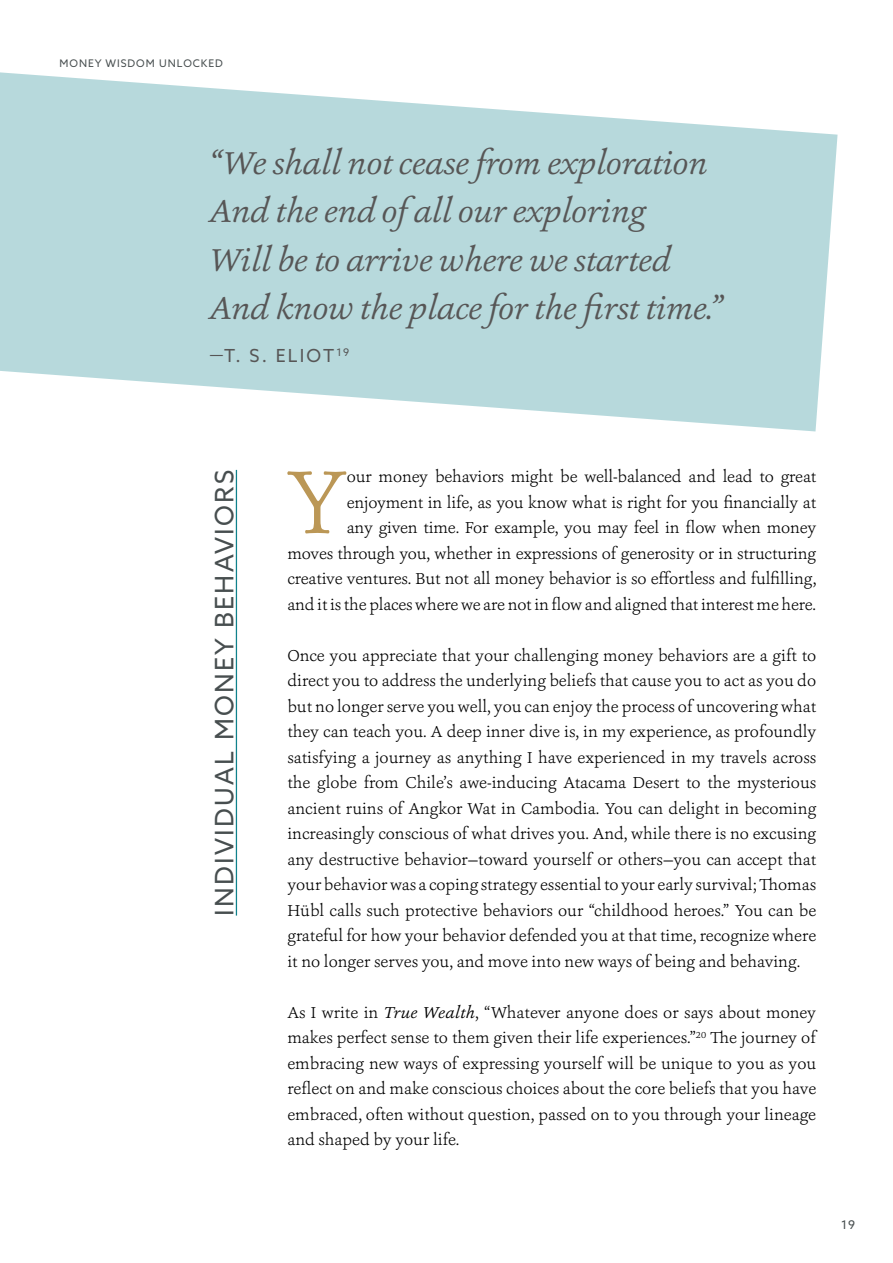
<style>
.page{position:relative;width:893px;height:1263px;background:#fff}
.page>*{position:absolute;margin:0;border:0;box-sizing:border-box;transform-origin:0 0}
.t1{font:300 93.45px "Ashbury";color:#bb9756}
.t2{font:italic 33px/48.6px "Ashbury";letter-spacing:-.02em;color:#575656}
.t3{font:25.5px "Azo Sans";letter-spacing:.09em;color:#474e4f}
.t4{font:18px "Azo Sans";letter-spacing:.12em;color:#575656}
.t5{font:300 16.5px/25.5px "Ashbury";letter-spacing:-.01em;color:#000;text-align:justify}
.t6{font:12px "Azo Sans";color:#474e4f}
.t7{font:10.5px "Azo Sans";letter-spacing:.09em;color:#474e4f}
.s1{font-weight:400;font-style:italic}
</style>
<div class="page">
<svg style="left:0;top:72px;width:838px;height:359px;fill:#b7d9dc"></svg>
<hr style="left:236px;top:470px;width:1px;height:445px;background:#10828c">
<p class="t7" style="left:60px;top:56px;width:165px">MONEY WISDOM UNLOCKED</p>
<h2 class="t2" style="left:209px;top:138px;width:515px">“We shall not cease from exploration And the end of all our exploring<br>Will be to arrive where we started And know the place for the first time.”</h2>
<p class="t4" style="left:209px;top:344px;width:141px">—T. S. ELIOT<sup>19</sup></p>
<h3 class="t3" style="left:208px;top:915px;width:447px;rotate:-90deg">INDIVIDUAL MONEY BEHAVIORS</h3>
<p class="t5" style="left:287px;top:464px;width:530px;text-align:right">our money behaviors might be well-balanced and lead to great enjoyment in life, as you know what is right for you financially at<br>any given time. For example, you may feel in flow when money<br>moves through you, whether in expressions of generosity or in structuring creative ventures. But not all money behavior is so effortless and fulfilling, and it is the places where we are not in flow and aligned that interest me here.</p>
<p class="t5" style="left:287px;top:642px;width:530px">Once you appreciate that your challenging money behaviors are a gift to direct you to address the underlying beliefs that cause you to act as you do but no longer serve you well, you can enjoy the process of uncovering what they can teach you. A deep inner dive is, in my experience, as profoundly satisfying a journey as anything I have experienced in my travels across the globe from Chile’s awe-inducing Atacama Desert to the mysterious ancient ruins of Angkor Wat in Cambodia. You can delight in becoming increasingly conscious of what drives you. And, while there is no excusing any destructive behavior—toward yourself or others—you can accept that your behavior was a coping strategy essential to your early survival; Thomas Hübl calls such protective behaviors our “childhood heroes.” You can be grateful for how your behavior defended you at that time, recognize where it no longer serves you, and move into new ways of being and behaving.</p>
<p class="t5" style="left:287px;top:999px;width:530px">As I write in <span class="s1">True Wealth</span>, “Whatever anyone does or says about money makes perfect sense to them given their life experiences.”<sup>20</sup> The journey of embracing new ways of expressing yourself will be unique to you as you reflect on and make conscious choices about the core beliefs that you have embraced, often without question, passed on to you through your lineage and shaped by your life.</p>
<h1 class="t1" style="left:286px;top:443px;width:63px">Y</h1>
<p class="t6" style="left:841px;top:1216px;width:16px">19</p>
</div>
